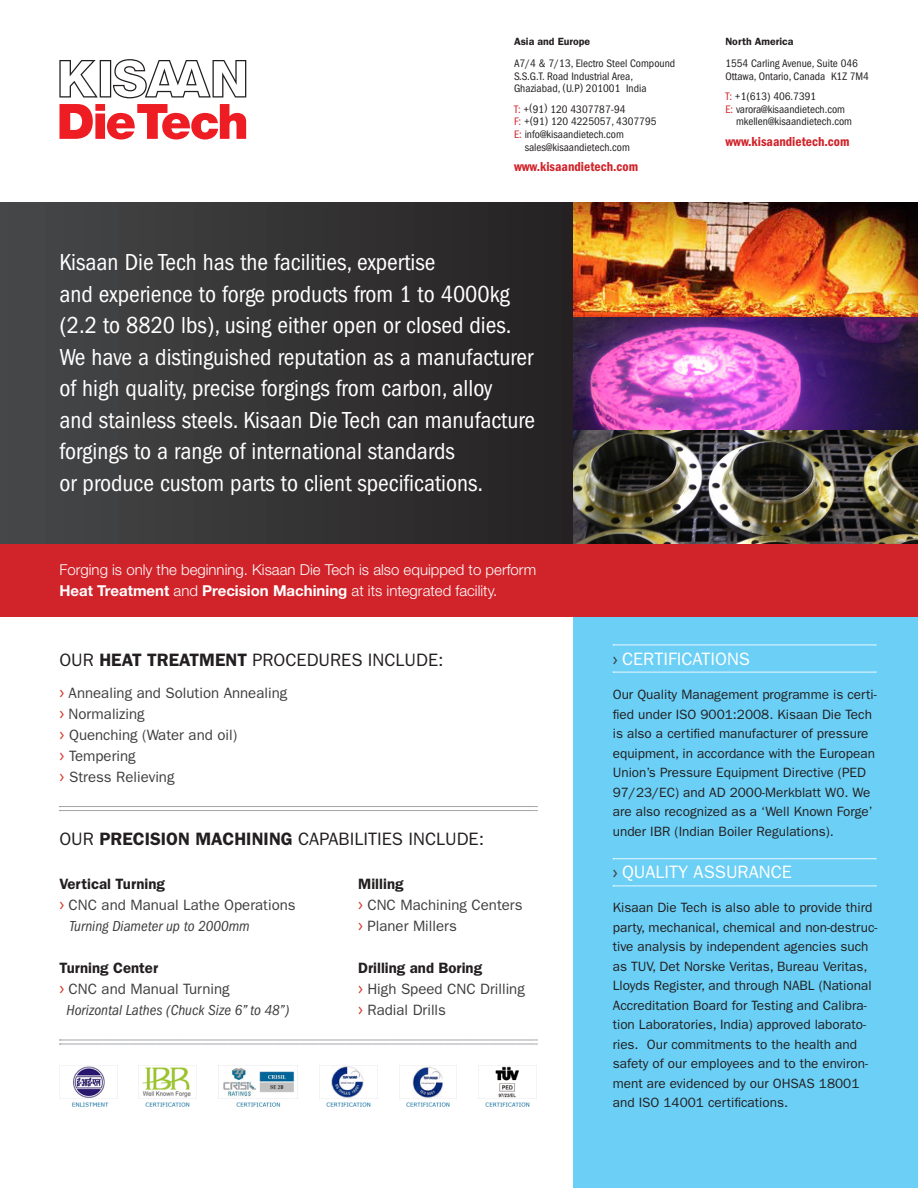
<style>
.page{position:relative;width:918px;height:1188px;background:#fff}
.page>*{position:absolute;margin:0;border:0;box-sizing:border-box;transform-origin:0 0}
.t1{font:condensed 24px "ITC Franklin Gothic Std";color:#fff}
.t2{font:18px "ITC Franklin Gothic Std";color:#231f20}
.t3{font:18px "ITC Franklin Gothic Std";color:#fff}
.t4{font:15px "ITC Franklin Gothic Std";color:#3e3e3f}
.t5{font:300 15px/21px "Helvetica Neue";color:#fff}
.t6{font:italic condensed 15px "ITC Franklin Gothic Std";color:#3e3e3f}
.t7{font:600 15px "ITC Franklin Gothic Std";color:#231f20}
.t8{font:13.5px/19.5px "ITC Franklin Gothic Std";color:#231f20}
.t9{font:13.5px "ITC Franklin Gothic Std Dm Cd";color:#d1232a}
.t10{font:condensed 11.25px "ITC Franklin Gothic Std";color:#231f20}
.t11{font:600 10.5px "ITC Franklin Gothic Std";color:#231f20}
.s1{color:#d1232a}
.s2{color:#fff}
.s3{font-weight:700}
.s4{font-weight:600}
.s5{font-family:"Meta Caps";color:#d53f33}
.s6{font-family:"Meta Caps";font-size:15px;color:#3e3e3f}
</style>
<div class="page">
<div style="left:0;top:202px;width:598px;height:342px;background:linear-gradient(to right,#464849,#232021)"></div>
<div style="left:573px;top:602px;width:345px;height:586px;background:#6bcff6"></div>
<img style="left:573px;top:316px;width:345px;height:114px">
<img style="left:573px;top:430px;width:345px;height:114px">
<div style="left:0;top:544px;width:918px;height:72px;background:#d1232a"></div>
<svg style="left:59px;top:59px;width:187px;height:39px"></svg>
<svg style="left:59px;top:104px;width:187px;height:36px"></svg>
<img style="left:573px;top:202px;width:345px;height:114px">
<svg style="left:613px;top:645px;width:263px;height:1px"></svg>
<svg style="left:613px;top:859px;width:263px;height:1px"></svg>
<svg style="left:613px;top:672px;width:263px;height:1px"></svg>
<svg style="left:613px;top:886px;width:263px;height:1px"></svg>
<svg style="left:59px;top:1040px;width:478px;height:5px"></svg>
<svg style="left:59px;top:806px;width:478px;height:5px"></svg>
<img style="left:218px;top:1065px;width:80px;height:42px">
<img style="left:59px;top:1065px;width:58px;height:42px">
<img style="left:139px;top:1065px;width:58px;height:42px">
<img style="left:319px;top:1065px;width:58px;height:42px">
<img style="left:399px;top:1065px;width:58px;height:42px">
<img style="left:479px;top:1065px;width:57px;height:42px">
<p class="t11" style="left:514px;top:35px;width:78px">Asia and Europe</p>
<p class="t10" style="left:514px;top:57px;width:163px">A7/4 &amp; 7/13, Electro Steel Compound</p>
<p class="t10" style="left:514px;top:70px;width:121px">S.S.G.T. Road Industrial Area,</p>
<p class="t10" style="left:514px;top:82px;width:134px">Ghaziabad, (U.P) 201001 India</p>
<p class="t10" style="left:514px;top:103px;width:113px"><span class="s1">T:</span> +(91) 120 4307787-94</p>
<p class="t10" style="left:514px;top:115px;width:144px"><span class="s1">F:</span> +(91) 120 4225057, 4307795</p>
<p class="t10" style="left:514px;top:128px;width:111px"><span class="s1">E:</span> info@kisaandietech.com</p>
<p class="t10" style="left:514px;top:141px;width:117px"><span class="s2">E:</span> sales@kisaandietech.com</p>
<p class="t9" style="left:514px;top:159px;width:126px">www.kisaandietech.com</p>
<p class="t1" style="left:59px;top:249px;width:378px">Kisaan Die Tech has the facilities, expertise</p>
<p class="t1" style="left:59px;top:280px;width:452px">and experience to forge products from 1 to 4000kg</p>
<p class="t1" style="left:59px;top:312px;width:454px">(2.2 to 8820 lbs), using either open or closed dies.</p>
<p class="t1" style="left:59px;top:343px;width:475px">We have a distinguished reputation as a manufacturer</p>
<p class="t1" style="left:59px;top:375px;width:435px">of high quality, precise forgings from carbon, alloy</p>
<p class="t1" style="left:59px;top:406px;width:477px">and stainless steels. Kisaan Die Tech can manufacture</p>
<p class="t1" style="left:59px;top:438px;width:397px">forgings to a range of international standards</p>
<p class="t1" style="left:59px;top:469px;width:425px">or produce custom parts to client specifications.</p>
<p class="t5" style="left:59px;top:559px;width:478px">Forging is only the beginning. Kisaan Die Tech is also equipped to perform<br><span class="s3">Heat Treatment</span> and <span class="s3">Precision Machining</span> at its integrated facility.</p>
<p class="t11" style="left:725px;top:36px;width:70px">North America</p>
<p class="t10" style="left:725px;top:57px;width:134px">1554 Carling Avenue, Suite 046</p>
<p class="t10" style="left:725px;top:70px;width:145px">Ottawa, Ontario, Canada K1Z 7M4</p>
<p class="t10" style="left:725px;top:90px;width:92px"><span class="s1">T:</span> +1(613) 406.7391</p>
<p class="t10" style="left:725px;top:103px;width:121px"><span class="s1">E:</span> varora@kisaandietech.com</p>
<p class="t10" style="left:725px;top:115px;width:128px"><span class="s2">E:</span> mkellen@kisaandietech.com</p>
<p class="t9" style="left:725px;top:133px;width:126px">www.kisaandietech.com</p>
<p class="t2" style="left:59px;top:650px;width:386px">OUR <span class="s4">HEAT TREATMENT</span> PROCEDURES INCLUDE:</p>
<p class="t4" style="left:59px;top:684px;width:229px"><span class="s5">&gt;</span> Annealing and Solution Annealing</p>
<p class="t4" style="left:59px;top:705px;width:87px"><span class="s5">&gt;</span> Normalizing</p>
<p class="t4" style="left:59px;top:726px;width:179px"><span class="s5">&gt;</span> Quenching (Water and oil)</p>
<p class="t4" style="left:59px;top:747px;width:78px"><span class="s5">&gt;</span> Tempering</p>
<p class="t4" style="left:59px;top:768px;width:117px"><span class="s5">&gt;</span> Stress Relieving</p>
<p class="t2" style="left:59px;top:828px;width:426px">OUR <span class="s4">PRECISION MACHINING</span> CAPABILITIES INCLUDE:</p>
<p class="t7" style="left:59px;top:875px;width:107px">Vertical Turning</p>
<p class="t4" style="left:59px;top:897px;width:238px"><span class="s5">&gt;</span> CNC and Manual Lathe Operations</p>
<p class="t6" style="left:69px;top:918px;width:182px">Turning Diameter up to 2000mm</p>
<p class="t7" style="left:59px;top:959px;width:100px">Turning Center</p>
<p class="t4" style="left:59px;top:981px;width:172px"><span class="s5">&gt;</span> CNC and Manual Turning</p>
<p class="t6" style="left:67px;top:1002px;width:224px">Horizontal Lathes (Chuck Size 6” to 48”)</p>
<p class="t7" style="left:358px;top:875px;width:47px">Milling</p>
<p class="t4" style="left:358px;top:897px;width:166px"><span class="s5">&gt;</span> CNC Machining Centers</p>
<p class="t4" style="left:358px;top:918px;width:100px"><span class="s5">&gt;</span> Planer Millers</p>
<p class="t7" style="left:358px;top:959px;width:125px">Drilling and Boring</p>
<p class="t4" style="left:358px;top:981px;width:168px"><span class="s5">&gt;</span> High Speed CNC Drilling</p>
<p class="t4" style="left:358px;top:1002px;width:89px"><span class="s5">&gt;</span> Radial Drills</p>
<p class="t3" style="left:613px;top:648px;width:139px"><span class="s6">&gt;</span> CERTIFICATIONS</p>
<p class="t8" style="left:613px;top:685px;width:265px">Our Quality Management programme is certi&shy;fied under ISO 9001:2008. Kisaan Die Tech is also a certified manufacturer of pressure equipment, in accordance with the European Union’s Pressure Equipment Directive (PED 97/23/EC) and AD 2000-Merkblatt W0. We are also recognized as a ‘Well Known Forge’ under IBR (Indian Boiler Regulations).</p>
<p class="t3" style="left:613px;top:861px;width:181px"><span class="s6">&gt;</span> QUALITY ASSURANCE</p>
<p class="t8" style="left:613px;top:898px;width:266px">Kisaan Die Tech is also able to provide third party, mechanical, chemical and non-destruc&shy;tive analysis by independent agencies such as TUV, Det Norske Veritas, Bureau Veritas, Lloyds Register, and through NABL (National Accreditation Board for Testing and Calibra&shy;tion Laboratories, India) approved laborato&shy;ries. Our commitments to the health and safety of our employees and to the environ&shy;ment are evidenced by our OHSAS 18001 and ISO 14001 certifications.</p>
</div>
